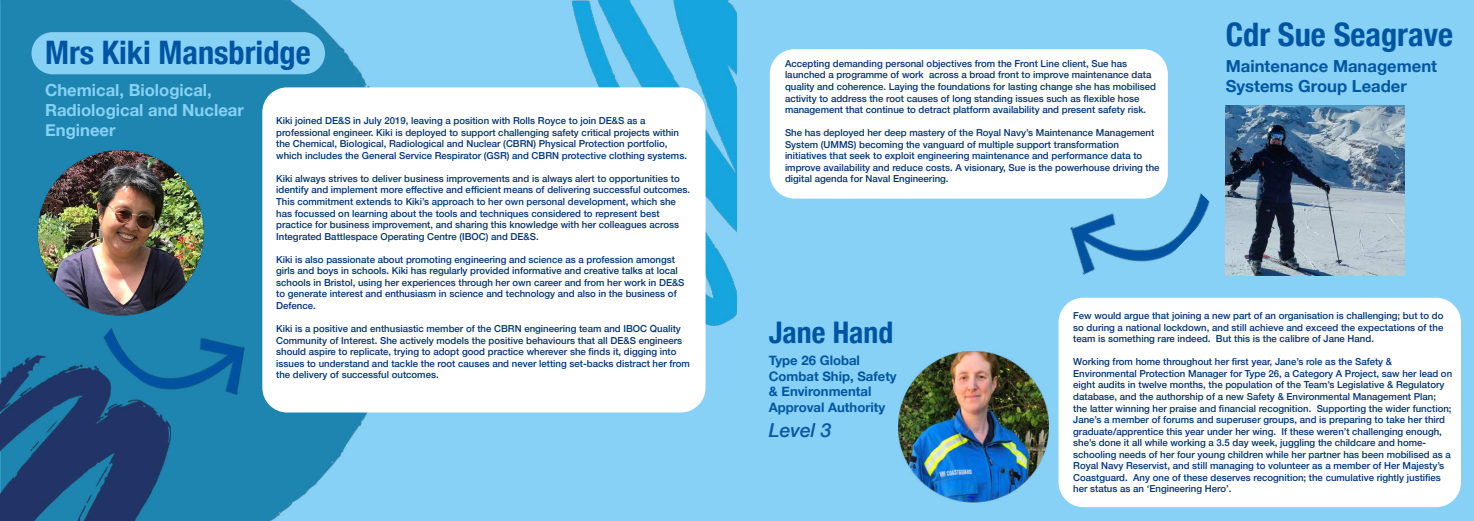
<style>
.page{position:relative;width:1474px;height:521px;background:#fff}
.page>*{position:absolute;margin:0;border:0;box-sizing:border-box;transform-origin:0 0}
.t1{font:700 condensed 32.38px "Helvetica Neue";color:#0055a3}
.t2{font:700 condensed 29.75px "Helvetica Neue";color:#0055a3}
.t3{font:italic 500 19.25px "Helvetica Neue";color:#0a57a3}
.t4{font:700 16.62px/19.9px "Helvetica Neue";color:#86d1f5}
.t5{font:700 16.62px/19.9px "Helvetica Neue";color:#0456a3}
.t6{font:700 13.12px/15.8px "Helvetica Neue";color:#0456a3}
.t7{font:500 9.62px/11.5px "Helvetica Neue";color:#003478}
</style>
<div class="page">
<div style="left:0;top:0;width:737px;height:521px;background:#86d1f5"></div>
<div style="left:737px;top:0;width:736px;height:521px;background:#86d1f5"></div>
<img style="left:0;top:0;width:415px;height:521px">
<img style="left:0;top:355px;width:171px;height:166px">
<img style="left:571px;top:0;width:166px;height:337px">
<div style="left:769px;top:49px;width:398px;height:150px;background:#fff;border-radius:25px"></div>
<div style="left:32px;top:32px;width:293px;height:42px;background:#87d1f5;border-radius:21px"></div>
<div style="left:262px;top:87px;width:443px;height:325px;background:#fff;border-radius:25px"></div>
<img style="left:33px;top:147px;width:174px;height:172px">
<img style="left:97px;top:275px;width:166px;height:158px">
<img style="left:1225px;top:105px;width:179px;height:170px">
<img style="left:1053px;top:145px;width:162px;height:158px">
<div style="left:1058px;top:298px;width:402px;height:209px;background:#fff;border-radius:25px"></div>
<img style="left:898px;top:351px;width:151px;height:152px">
<h1 class="t1" style="left:45px;top:25px;width:267px">Mrs Kiki Mansbridge</h1>
<h3 class="t4" style="left:45px;top:81px;width:200px">Chemical, Biological,<br>Radiological and Nuclear<br>Engineer</h3>
<p class="t7" style="left:276px;top:114px;width:412px">Kiki joined DE&amp;S in July 2019, leaving a position with Rolls Royce to join DE&amp;S as a professional engineer. Kiki is deployed to support challenging safety critical projects within the Chemical, Biological, Radiological and Nuclear (CBRN) Physical Protection portfolio, which includes the General Service Respirator (GSR) and CBRN protective clothing systems.</p>
<p class="t7" style="left:276px;top:172px;width:415px">Kiki always strives to deliver business improvements and is always alert to opportunities to identify and implement more effective and efficient means of delivering successful outcomes.<br>This commitment extends to Kiki’s approach to her own personal development, which she has focussed on learning about the tools and techniques considered to represent best practice for business improvement, and sharing this knowledge with her colleagues across Integrated Battlespace Operating Centre (IBOC) and DE&amp;S.</p>
<p class="t7" style="left:276px;top:253px;width:410px">Kiki is also passionate about promoting engineering and science as a profession amongst girls and boys in schools. Kiki has regularly provided informative and creative talks at local schools in Bristol, using her experiences through her own career and from her work in DE&amp;S to generate interest and enthusiasm in science and technology and also in the business of Defence.</p>
<p class="t7" style="left:276px;top:322px;width:415px">Kiki is a positive and enthusiastic member of the CBRN engineering team and IBOC Quality Community of Interest. She actively models the positive behaviours that all DE&amp;S engineers should aspire to replicate, trying to adopt good practice wherever she finds it, digging into issues to understand and tackle the root causes and never letting set-backs distract her from the delivery of successful outcomes.</p>
<p class="t7" style="left:785px;top:57px;width:372px">Accepting demanding personal objectives from the Front Line client, Sue has launched a programme of work across a broad front to improve maintenance data quality and coherence. Laying the foundations for lasting change she has mobilised activity to address the root causes of long standing issues such as flexible hose management that continue to detract platform availability and present safety risk.</p>
<p class="t7" style="left:785px;top:126px;width:376px">She has deployed her deep mastery of the Royal Navy’s Maintenance Management System (UMMS) becoming the vanguard of multiple support transformation initiatives that seek to exploit engineering maintenance and performance data to improve availability and reduce costs. A visionary, Sue is the powerhouse driving the digital agenda for Naval Engineering.</p>
<h1 class="t1" style="left:1225px;top:8px;width:229px">Cdr Sue Seagrave</h1>
<h3 class="t5" style="left:1225px;top:57px;width:213px">Maintenance Management<br>Systems Group Leader</h3>
<h2 class="t2" style="left:769px;top:307px;width:126px">Jane Hand</h2>
<h3 class="t6" style="left:769px;top:353px;width:129px">Type 26 Global<br>Combat Ship, Safety &amp; Environmental<br>Approval Authority</h3>
<h3 class="t3" style="left:769px;top:414px;width:64px">Level 3</h3>
<p class="t7" style="left:1073px;top:309px;width:372px;text-align:justify">Few would argue that joining a new part of an organisation is challenging; but to do so during a national lockdown, and still achieve and exceed the expectations of the team is something rare indeed. But this is the calibre of Jane Hand.</p>
<p class="t7" style="left:1073px;top:355px;width:380px">Working from home throughout her first year, Jane’s role as the Safety &amp; Environmental Protection Manager for Type 26, a Category A Project, saw her lead on eight audits in twelve months, the population of the Team’s Legislative &amp; Regulatory database, and the authorship of a new Safety &amp; Environmental Management Plan; the latter winning her praise and financial recognition. Supporting the wider function; Jane’s a member of forums and superuser groups, and is preparing to take her third graduate/apprentice this year under her wing. If these weren’t challenging enough, she’s done it all while working a 3.5 day week, juggling the childcare and home&shy;schooling needs of her four young children while her partner has been mobilised as a Royal Navy Reservist, and still managing to volunteer as a member of Her Majesty’s Coastguard. Any one of these deserves recognition; the cumulative rightly justifies her status as an ‘Engineering Hero’.</p>
</div>
